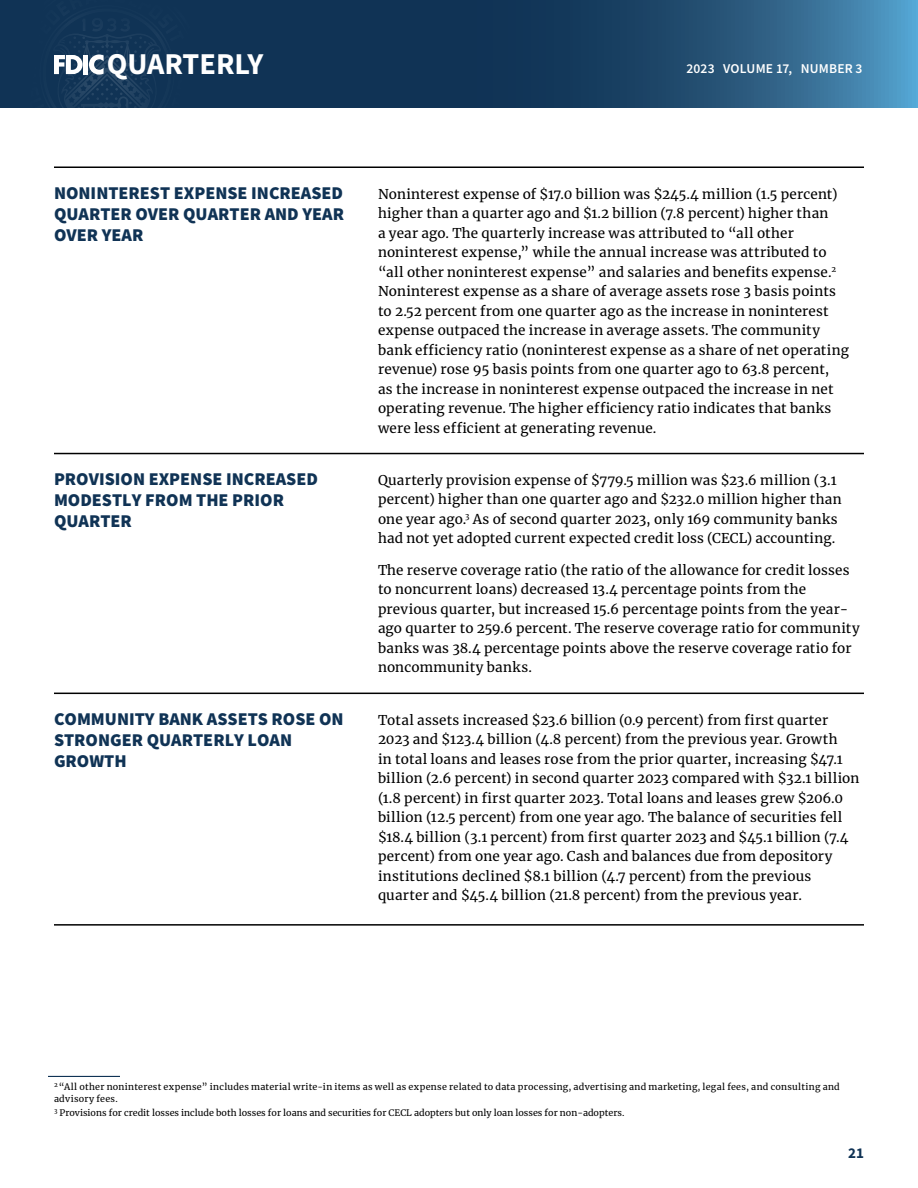
<style>
.page{position:relative;width:918px;height:1188px;background:#fff}
.page>*{position:absolute;margin:0;border:0;box-sizing:border-box;transform-origin:0 0}
.t1{font:700 30.3px "Source Sans Pro";color:#fff}
.t2{font:900 18px/21px "Source Sans Pro";color:#103355}
.t3{font:700 15px "Source Sans Pro";color:#103355}
.Bodynorm_table{font:13.5px/19.5px "Merriweather";letter-spacing:.015em;color:#000}
.t4{font:600 13.5px "Source Sans Pro";letter-spacing:.015em;color:#fff}
.footnote_NEW{font:9px/12px "Merriweather";letter-spacing:.02em;color:#000}
.footnote_NEW-2{font:9px "Merriweather";color:#000}
</style>
<div class="page">
<svg style="left:0;top:0;width:918px;height:108px;background:#1e496d"></svg>
<svg style="left:12px;top:0;width:190px;height:108px;background:#1a3b5c"></svg>
<hr style="left:54px;top:166px;width:324px;height:2px;background:#000">
<hr style="left:378px;top:166px;width:486px;height:2px;background:#000">
<hr style="left:54px;top:453px;width:324px;height:1px;background:#000">
<hr style="left:378px;top:453px;width:486px;height:1px;background:#000">
<hr style="left:54px;top:924px;width:324px;height:2px;background:#000">
<hr style="left:378px;top:924px;width:486px;height:2px;background:#000">
<hr style="left:54px;top:693px;width:324px;height:1px;background:#000">
<hr style="left:378px;top:693px;width:486px;height:1px;background:#000">
<hr style="left:48px;top:1076px;width:72px;height:1px;background:#103355">
<h1 class="t1" style="left:107px;top:43px;width:158px">QUARTERLY</h1>
<p class="t4" style="left:687px;top:60px;width:178px">2023 VOLUME 17, NUMBER 3</p>
<h2 class="t2" style="left:54px;top:182px;width:292px;text-align:justify">NONINTEREST EXPENSE INCREASED QUARTER OVER QUARTER AND YEAR OVER YEAR</h2>
<p class="Bodynorm_table" style="left:378px;top:183px;width:472px">Noninterest expense of $17.0 billion was $245.4 million (1.5 percent) higher than a quarter ago and $1.2 billion (7.8 percent) higher than<br>a year ago. The quarterly increase was attributed to “all other noninterest expense,” while the annual increase was attributed to “all other noninterest expense” and salaries and benefits expense.<sup>2<br></sup>Noninterest expense as a share of average assets rose 3 basis points to 2.52 percent from one quarter ago as the increase in noninterest expense outpaced the increase in average assets. The community bank efficiency ratio (noninterest expense as a share of net operating revenue) rose 95 basis points from one quarter ago to 63.8 percent,<br>as the increase in noninterest expense outpaced the increase in net operating revenue. The higher efficiency ratio indicates that banks were less efficient at generating revenue.</p>
<h2 class="t2" style="left:54px;top:468px;width:266px">PROVISION EXPENSE INCREASED<br>MODESTLY FROM THE PRIOR<br>QUARTER</h2>
<p class="Bodynorm_table" style="left:378px;top:470px;width:465px">Quarterly provision expense of $779.5 million was $23.6 million (3.1 percent) higher than one quarter ago and $232.0 million higher than one year ago.<sup>3</sup> As of second quarter 2023, only 169 community banks had not yet adopted current expected credit loss (CECL) accounting.</p>
<p class="Bodynorm_table" style="left:378px;top:560px;width:483px">The reserve coverage ratio (the ratio of the allowance for credit losses to noncurrent loans) decreased 13.4 percentage points from the previous quarter, but increased 15.6 percentage points from the year&shy;ago quarter to 259.6 percent. The reserve coverage ratio for community banks was 38.4 percentage points above the reserve coverage ratio for noncommunity banks.</p>
<h2 class="t2" style="left:54px;top:708px;width:291px">COMMUNITY BANK ASSETS ROSE ON<br>STRONGER QUARTERLY LOAN<br>GROWTH</h2>
<p class="Bodynorm_table" style="left:378px;top:710px;width:483px">Total assets increased $23.6 billion (0.9 percent) from first quarter 2023 and $123.4 billion (4.8 percent) from the previous year. Growth<br>in total loans and leases rose from the prior quarter, increasing $47.1 billion (2.6 percent) in second quarter 2023 compared with $32.1 billion (1.8 percent) in first quarter 2023. Total loans and leases grew $206.0 billion (12.5 percent) from one year ago. The balance of securities fell $18.4 billion (3.1 percent) from first quarter 2023 and $45.1 billion (7.4 percent) from one year ago. Cash and balances due from depository institutions declined $8.1 billion (4.7 percent) from the previous quarter and $45.4 billion (21.8 percent) from the previous year.</p>
<p class="footnote_NEW" style="left:54px;top:1081px;width:787px"><sup>2</sup> “All other noninterest expense” includes material write-in items as well as expense related to data processing, advertising and marketing, legal fees, and consulting and advisory fees.</p>
<p class="footnote_NEW-2" style="left:54px;top:1107px;width:572px"><sup>3</sup> Provisions for credit losses include both losses for loans and securities for CECL adopters but only loan losses for non-adopters.</p>
<p class="t3" style="left:848px;top:1143px;width:17px">21</p>
</div>
